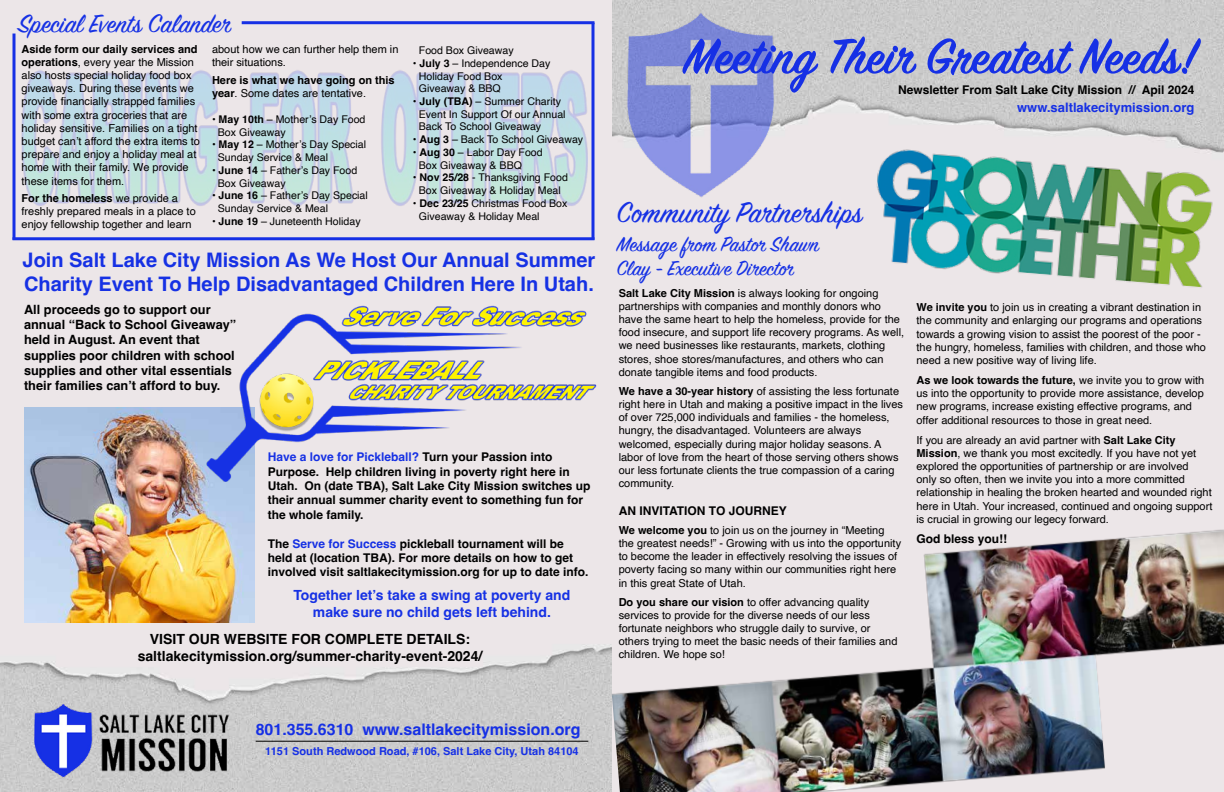
<style>
.page{position:relative;width:1224px;height:792px;background:#fff}
.page>*{position:absolute;margin:0;border:0;box-sizing:border-box;transform-origin:0 0}
.t1{font:600 55px "Sign Painter House Script";color:#1630e5}
.t2{font:32px "Sign Painter House Script";color:#1631e4}
.t3{font:28.4px "Sign Painter House Script";color:#1631e4}
.t4{font:23px/23.7px "Sign Painter House Script";color:#1631e4}
.t5{font:700 20px/24px "Helvetica";color:#1631e4}
.t6{font:700 16px "Helvetica";color:#1630e5}
.t7{font:700 14px/16.8px "Helvetica";color:#000;text-align:center}
.t8{font:700 14px/16.8px "Helvetica";color:#1631e4;text-align:center}
.t9{font:700 13px "Helvetica";color:#1630e5}
.t10{font:700 12.8px/15.3px "Helvetica";color:#000}
.t11{font:700 12px/14.4px "Helvetica";color:#000}
.t12{font:11px/13.2px "Helvetica";color:#000}
.t13{font:700 11px/13.2px "Helvetica";color:#000}
.t14{font:700 11px "Helvetica";color:#1630e5}
.t15{font:10.6px/12.7px "Helvetica";color:#000}
.s1{font-weight:400}
.s2{font-weight:700}
.s3{color:#1631e4}
</style>
<div class="page">
<img style="left:0;top:0;width:1224px;height:792px">
<img style="left:24px;top:699px;width:219px;height:84px">
<hr style="left:256px;top:741px;width:332px;height:1px;background:#000">
<img style="left:617px;top:7px;width:165px;height:197px">
<img style="left:24px;top:408px;width:230px;height:215px">
<img style="left:197px;top:303px;width:405px;height:182px">
<img style="left:857px;top:134px;width:367px;height:171px">
<img style="left:598px;top:474px;width:626px;height:318px">
<svg style="left:12px;top:34px;width:4px;height:203px"></svg>
<hr style="left:12px;top:237px;width:582px;height:3px;background:#1630e5">
<hr style="left:592px;top:23px;width:2px;height:217px;background:#1630e5">
<hr style="left:242px;top:21px;width:352px;height:3px;background:#1630e5">
<img style="left:17px;top:67px;width:575px;height:142px">
<h3 class="t3" style="left:18px;top:6px;width:216px">Special Events Calander</h3>
<p class="t12" style="left:212px;top:43px;width:188px">about how we can further help them in their situations.</p>
<p class="t13" style="left:212px;top:75px;width:184px">Here is what we have going on this year<span class="s1">. Some dates are tentative.</span></p>
<p class="t15" style="left:218px;top:113px;width:149px;text-indent:-6px">• <span class="s2">May 10th</span> – Mother’s Day Food<br>Box Giveaway</p>
<p class="t15" style="left:218px;top:139px;width:150px;text-indent:-6px">• <span class="s2">May 12</span> – Mother’s Day Special<br>Sunday Service &amp; Meal</p>
<p class="t15" style="left:218px;top:164px;width:141px;text-indent:-6px">• <span class="s2">June 14</span> – Father’s Day Food<br>Box Giveaway</p>
<p class="t15" style="left:218px;top:190px;width:152px;text-indent:-6px">• <span class="s2">June 16</span> – Father’s Day Special<br>Sunday Service &amp; Meal</p>
<p class="t15" style="left:212px;top:215px;width:150px">• <span class="s2">June 19</span> – Juneteenth Holiday</p>
<p class="t12" style="left:22px;top:43px;width:180px"><span class="s2">Aside form our daily services and operations</span>, every year the Mission also hosts special holiday food box giveaways. During these events we provide financially strapped families with some extra groceries that are holiday sensitive. Families on a tight budget can’t afford the extra items to prepare and enjoy a holiday meal at home with their family. We provide these items for them.</p>
<p class="t12" style="left:22px;top:192px;width:176px"><span class="s2">For the homeless</span> we provide a freshly prepared meals in a place to enjoy fellowship together and learn</p>
<p class="t15" style="left:419px;top:44px;width:96px">Food Box Giveaway</p>
<p class="t15" style="left:419px;top:57px;width:133px;text-indent:-6px">• <span class="s2">July 3</span> – Independence Day<br>Holiday Food Box<br>Giveaway &amp; BBQ</p>
<p class="t15" style="left:419px;top:95px;width:148px;text-indent:-6px">• <span class="s2">July (TBA)</span> – Summer Charity<br>Event In Support Of our Annual<br>Back To School Giveaway</p>
<p class="t15" style="left:413px;top:133px;width:172px">• <span class="s2">Aug 3</span> – Back To School Giveaway</p>
<p class="t15" style="left:419px;top:146px;width:125px;text-indent:-6px">• <span class="s2">Aug 30</span> – Labor Day Food<br>Box Giveaway &amp; BBQ</p>
<p class="t15" style="left:413px;top:172px;width:156px;text-align:center">• <span class="s2">Nov 25/28</span> - Thanksgiving Food<br>Box Giveaway &amp; Holiday Meal</p>
<p class="t15" style="left:419px;top:197px;width:150px;text-indent:-6px">• <span class="s2">Dec 23/25</span> Christmas Food Box<br>Giveaway &amp; Holiday Meal</p>
<h3 class="t5" style="left:23px;top:250px;width:574px">Join Salt Lake City Mission As We Host Our Annual Summer<br>Charity Event To Help Disadvantaged Children Here In Utah.</h3>
<p class="t10" style="left:24px;top:303px;width:214px">All proceeds go to support our annual “Back to School Giveaway” held in August. An event that supplies poor children with school supplies and other vital essentials their families can’t afford to buy.</p>
<p class="t11" style="left:268px;top:451px;width:324px"><span class="s3">Have a love for Pickleball?</span> Turn your Passion into Purpose. Help children living in poverty right here in Utah. On (date TBA), Salt Lake City Mission switches up their annual summer charity event to something fun for the whole family.</p>
<p class="t11" style="left:268px;top:537px;width:322px">The <span class="s3">Serve for Success</span> pickleball tournament will be held at (location TBA). For more details on how to get involved visit saltlakecitymission.org for up to date info.</p>
<p class="t8" style="left:293px;top:589px;width:278px">Together let’s take a swing at poverty and make sure no child gets left behind.</p>
<p class="t7" style="left:138px;top:632px;width:346px">VISIT OUR WEBSITE FOR COMPLETE DETAILS: saltlakecitymission.org/summer-charity-event-2024/</p>
<h1 class="t1" style="left:684px;top:23px;width:514px">Meeting Their Greatest Needs!</h1>
<p class="t11" style="left:898px;top:83px;width:298px">Newsletter From Salt Lake City Mission // Apil 2024</p>
<p class="t9" style="left:1017px;top:99px;width:179px">www.saltlakecitymission.org</p>
<h2 class="t2" style="left:617px;top:192px;width:247px">Community Partnerships</h2>
<h3 class="t4" style="left:617px;top:234px;width:204px">Message from Pastor Shawn<br>Clay - Executive Director</h3>
<p class="t12" style="left:619px;top:286px;width:287px"><span class="s2">Salt Lake City Mission</span> is always looking for ongoing partnerships with companies and monthly donors who have the same heart to help the homeless, provide for the food insecure, and support life recovery programs. As well, we need businesses like restaurants, markets, clothing stores, shoe stores/manufactures, and others who can donate tangible items and food products.</p>
<p class="t12" style="left:619px;top:385px;width:286px"><span class="s2">We have a 30-year history</span> of assisting the less fortunate right here in Utah and making a positive impact in the lives of over 725,000 individuals and families - the homeless, hungry, the disadvantaged. Volunteers are always welcomed, especially during major holiday seasons. A labor of love from the heart of those serving others shows our less fortunate clients the true compassion of a caring community.</p>
<p class="t11" style="left:619px;top:505px;width:170px">AN INVITATION TO JOURNEY</p>
<p class="t12" style="left:619px;top:524px;width:284px"><span class="s2">We welcome you</span> to join us on the journey in “Meeting the greatest needs!” - Growing with us into the opportunity to become the leader in effectively resolving the issues of poverty facing so many within our communities right here in this great State of Utah.</p>
<p class="t12" style="left:619px;top:595px;width:280px"><span class="s2">Do you share our vision</span> to offer advancing quality services to provide for the diverse needs of our less fortunate neighbors who struggle daily to survive, or others trying to meet the basic needs of their families and children. We hope so!</p>
<p class="t12" style="left:916px;top:301px;width:291px"><span class="s2">We invite you</span> to join us in creating a vibrant destination in the community and enlarging our programs and operations towards a growing vision to assist the poorest of the poor - the hungry, homeless, families with children, and those who need a new positive way of living life.</p>
<p class="t12" style="left:916px;top:374px;width:289px"><span class="s2">As we look towards the future,</span> we invite you to grow with us into the opportunity to provide more assistance, develop new programs, increase existing effective programs, and offer additional resources to those in great need.</p>
<p class="t12" style="left:916px;top:433px;width:297px">If you are already an avid partner with <span class="s2">Salt Lake City Mission</span>, we thank you most excitedly. If you have not yet explored the opportunities of partnership or are involved<br>only so often, then we invite you into a more committed relationship in healing the broken hearted and wounded right here in Utah. Your increased, continued and ongoing support is crucial in growing our legecy forward.</p>
<p class="t11" style="left:916px;top:533px;width:92px">God bless you!!</p>
<h3 class="t6" style="left:256px;top:720px;width:326px">801.355.6310 www.saltlakecitymission.org</h3>
<p class="t14" style="left:265px;top:744px;width:315px">1151 South Redwood Road, #106, Salt Lake City, Utah 84104</p>
</div>
